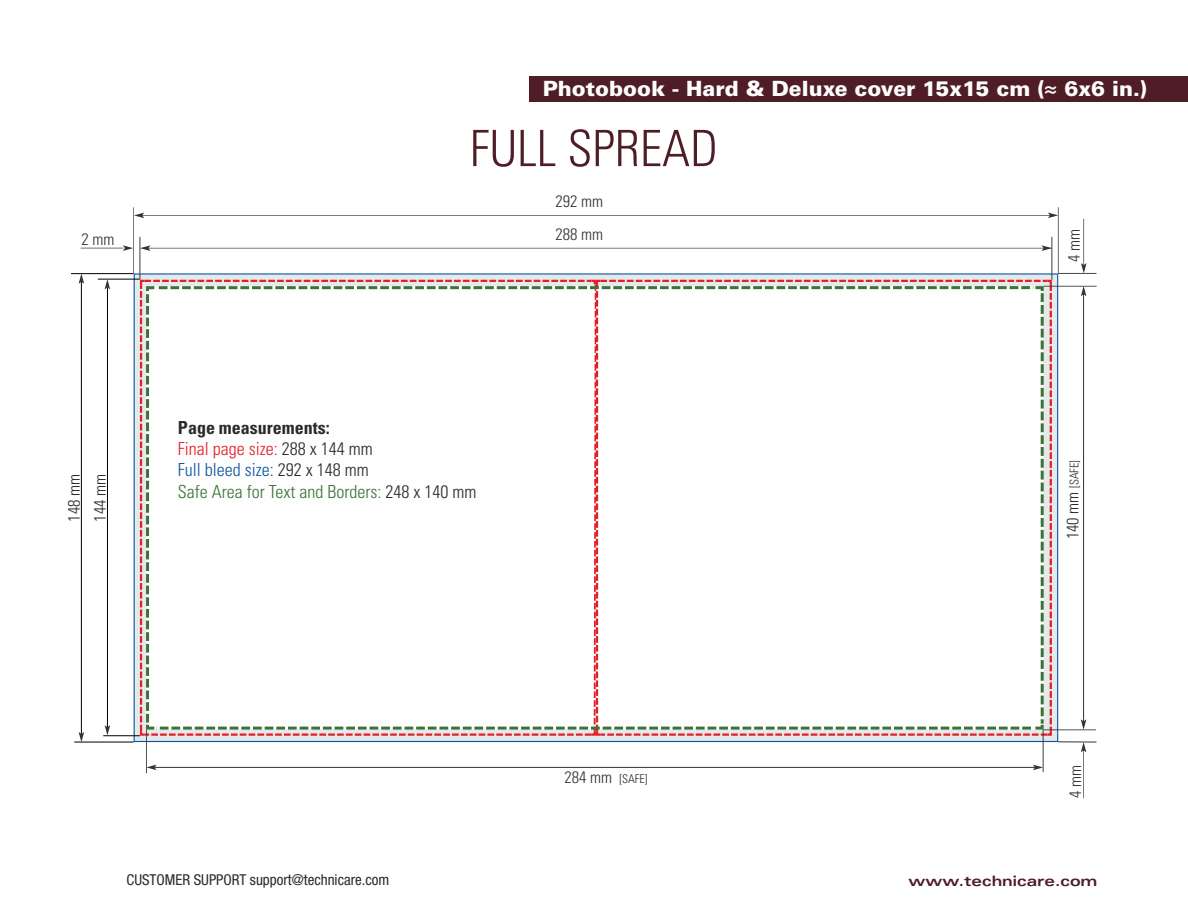
<style>
.page{position:relative;width:1188px;height:918px;background:#fff}
.page>*{position:absolute;margin:0;border:0;box-sizing:border-box;transform-origin:0 0}
.t1{font:300 condensed 50.1px "Univers LT Std";color:#4f1d26}
.t2{font:900 21px "Univers LT Std";color:#fefefe}
.t3{font:300 condensed 18px/21.1px "Univers LT Std";color:#2b2a29}
.t4{font:300 condensed 16.5px "Univers LT Std";color:#333436}
.t5{font:300 condensed 16.5px/26.1px "Univers LT Std";color:#2b2a29}
.t6{font:condensed 15px "Helvetica Neue LT Std";color:#2b2a29}
.t7{font:700 expanded 14.25px "Univers LT Std";color:#4f1d26}
.t8{font:300 condensed 12px "Univers LT Std";color:#2b2a29}
.s1{font-weight:700}
.s2{color:#e31e24}
.s3{color:#0b54a0}
.s4{color:#3a7237}
.s5{font-size:16.5px}
.s6{font-size:16.5px;color:#333436}
</style>
<div class="page">
<div style="left:529px;top:76px;width:659px;height:26px;background:#4f1d26"></div>
<div style="left:135px;top:275px;width:922px;height:466px;background:#e5e9ea"></div>
<hr style="left:140px;top:237px;width:1px;height:43px;background:#333436">
<hr style="left:133px;top:207px;width:1px;height:66px;background:#333436">
<hr style="left:1044px;top:286px;width:53px;height:1px;background:#333436">
<hr style="left:1058px;top:273px;width:38px;height:1px;background:#333436">
<hr style="left:1043px;top:730px;width:53px;height:1px;background:#333436">
<hr style="left:1052px;top:237px;width:1px;height:43px;background:#333436">
<hr style="left:142px;top:248px;width:910px;height:1px;background:#333436">
<svg style="left:140px;top:245px;width:10px;height:6px"></svg>
<hr style="left:155px;top:767px;width:881px;height:1px;background:#333436">
<svg style="left:147px;top:765px;width:10px;height:5px"></svg>
<svg style="left:1033px;top:765px;width:10px;height:5px"></svg>
<hr style="left:1083px;top:289px;width:1px;height:439px;background:#333436">
<svg style="left:1081px;top:286px;width:5px;height:10px"></svg>
<svg style="left:1081px;top:719px;width:5px;height:11px"></svg>
<hr style="left:1083px;top:219px;width:1px;height:46px;background:#333436">
<hr style="left:1083px;top:749px;width:1px;height:49px;background:#333436">
<svg style="left:1081px;top:263px;width:6px;height:10px"></svg>
<svg style="left:1081px;top:743px;width:5px;height:9px"></svg>
<hr style="left:81px;top:248px;width:42px;height:1px;background:#333436">
<svg style="left:123px;top:245px;width:10px;height:6px"></svg>
<svg style="left:1042px;top:245px;width:10px;height:6px"></svg>
<svg style="left:139px;top:279px;width:914px;height:458px"></svg>
<hr style="left:146px;top:729px;width:1px;height:44px;background:#333436">
<hr style="left:1043px;top:730px;width:1px;height:42px;background:#333436">
<hr style="left:1058px;top:742px;width:38px;height:1px;background:#333436">
<hr style="left:1058px;top:207px;width:1px;height:66px;background:#333436">
<hr style="left:142px;top:215px;width:910px;height:1px;background:#333436">
<svg style="left:134px;top:213px;width:10px;height:5px"></svg>
<svg style="left:1048px;top:213px;width:10px;height:5px"></svg>
<hr style="left:103px;top:735px;width:37px;height:1px;background:#000">
<hr style="left:98px;top:279px;width:42px;height:1px;background:#000">
<hr style="left:107px;top:288px;width:1px;height:441px;background:#000">
<hr style="left:74px;top:742px;width:60px;height:1px;background:#000">
<hr style="left:71px;top:273px;width:62px;height:1px;background:#000">
<hr style="left:81px;top:282px;width:1px;height:455px;background:#000">
<svg style="left:79px;top:273px;width:5px;height:11px"></svg>
<svg style="left:105px;top:279px;width:5px;height:10px"></svg>
<svg style="left:105px;top:725px;width:5px;height:10px"></svg>
<svg style="left:79px;top:732px;width:5px;height:10px"></svg>
<p class="t2" style="left:543px;top:81px;width:606px">Photobook - Hard &amp; Deluxe cover 15x15 cm (≈ 6x6 in.)</p>
<h1 class="t1" style="left:470px;top:130px;width:250px">FULL SPREAD</h1>
<p class="t4" style="left:556px;top:195px;width:49px">292 mm</p>
<p class="t4" style="left:556px;top:228px;width:49px">288 mm</p>
<p class="t4" style="left:82px;top:233px;width:34px">2 mm</p>
<p class="t4" style="left:1068px;top:262px;width:34px;rotate:-90deg">4 mm</p>
<p class="t5" style="left:63px;top:522px;width:49px;rotate:-90deg">148 mm<br>144 mm</p>
<p class="t3" style="left:178px;top:420px;width:300px"><span class="s1">Page measurements:<br></span><span class="s2">Final page size:</span> 288 x 144 mm<br><span class="s3">Full bleed size:</span> 292 x 148 mm<br><span class="s4">Safe Area for Text and Borders:</span> 248 x 140 mm</p>
<p class="t8" style="left:1070px;top:539px;width:81px;rotate:-90deg"><span class="s5">140 mm</span> [SAFE]</p>
<p class="t8" style="left:564px;top:775px;width:84px"><span class="s6">284 mm</span> [SAFE]</p>
<p class="t4" style="left:1069px;top:798px;width:34px;rotate:-90deg">4 mm</p>
<p class="t6" style="left:127px;top:874px;width:264px">CUSTOMER SUPPORT support@technicare.com</p>
<p class="t7" style="left:909px;top:876px;width:190px">www.technicare.com</p>
</div>
